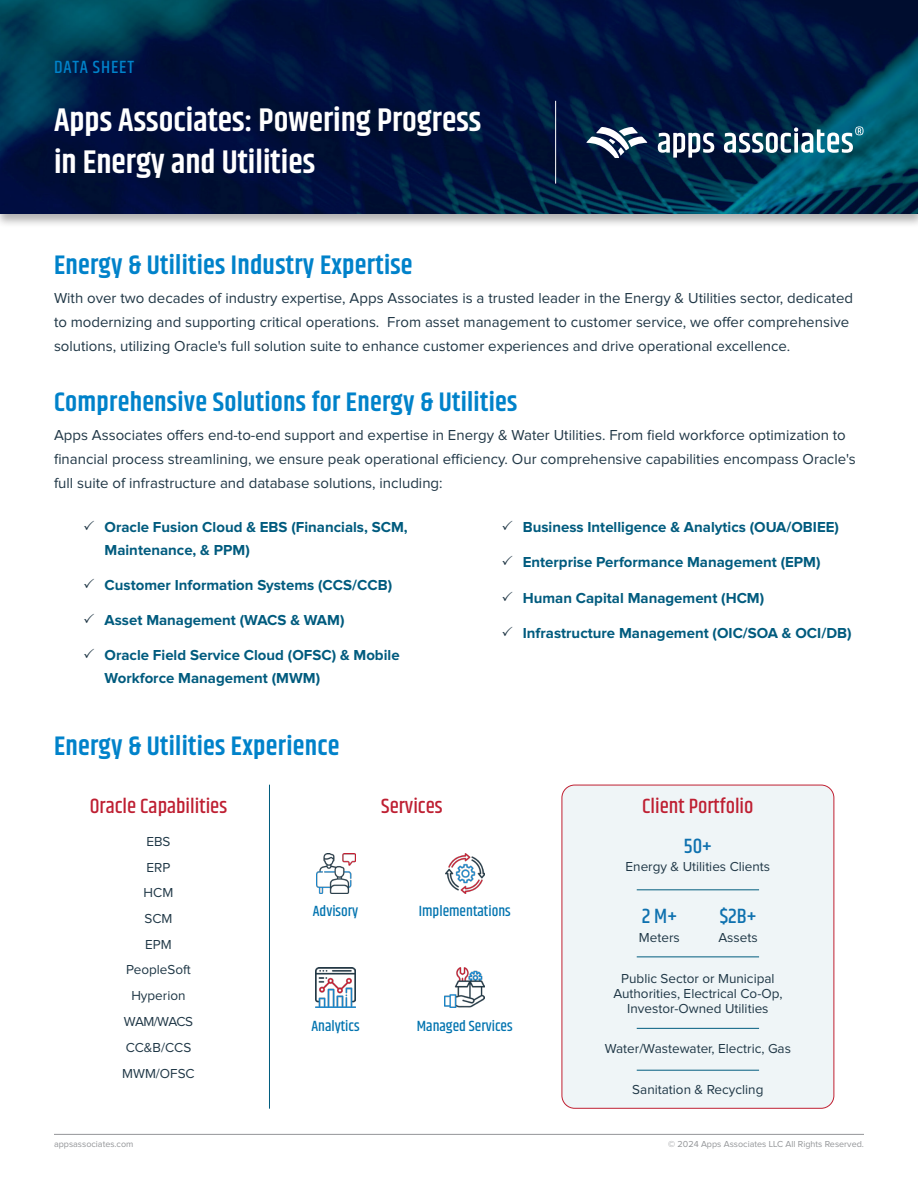
<style>
.page{position:relative;width:918px;height:1188px;background:#fff}
.page>*{position:absolute;margin:0;border:0;box-sizing:border-box;transform-origin:0 0}
.t1{font:600 33px/42px "Khand";color:#fff}
.Body{font:600 27px "Khand";letter-spacing:.01em;color:#0082ca}
.Body-2{font:500 21px "Khand";color:#be1f32}
.Body-3{font:500 21px "Khand";color:#0e71af}
.t2{font:500 18px "Khand";letter-spacing:.05em;color:#0083ca}
.Body-4{font:15px/24px "Proxima Nova";color:#203746}
.Body-5{font:700 15px/22.5px "Proxima Nova";color:#005b7e}
.Body-6{font:500 15px "Khand";color:#0073af}
.Body-7{font:13.5px/25.7px "Proxima Nova";color:#1f3746;text-align:center}
.t3{font:9px "Proxima Nova";color:#939598}
</style>
<div class="page">
<div style="left:0;top:0;width:918px;height:228px;background:#231f20;opacity:.35"></div>
<img style="left:0;top:0;width:918px;height:213px">
<hr style="left:555px;top:101px;width:1px;height:83px;background:#fff">
<svg style="left:586px;top:127px;width:61px;height:31px"></svg>
<svg style="left:658px;top:126px;width:206px;height:32px"></svg>
<hr style="left:54px;top:1134px;width:810px;height:1px;background:#939598">
<div style="left:562px;top:785px;width:272px;height:323px;background:#eff5f7;border-radius:13px"></div>
<div style="left:562px;top:785px;width:272px;height:324px;border:1px solid #c02032;border-radius:13px"></div>
<hr style="left:269px;top:785px;width:1px;height:324px;background:#005c7e">
<hr style="left:637px;top:889px;width:122px;height:1px;background:#005c7e">
<hr style="left:637px;top:957px;width:122px;height:1px;background:#005c7e">
<hr style="left:637px;top:1028px;width:122px;height:1px;background:#005c7e">
<hr style="left:637px;top:1070px;width:122px;height:1px;background:#005c7e">
<img style="left:445px;top:968px;width:39px;height:39px">
<img style="left:446px;top:854px;width:39px;height:39px">
<img style="left:316px;top:968px;width:39px;height:39px">
<img style="left:316px;top:854px;width:40px;height:39px">
<p class="t2" style="left:54px;top:56px;width:82px">DATA SHEET</p>
<p class="t1" style="left:54px;top:101px;width:429px">Apps Associates: Powering Progress in Energy and Utilities</p>
<p class="Body" style="left:54px;top:247px;width:360px">Energy &amp; Utilities Industry Expertise</p>
<p class="Body-4" style="left:54px;top:286px;width:801px">With over two decades of industry expertise, Apps Associates is a trusted leader in the Energy &amp; Utilities sector, dedicated to modernizing and supporting critical operations. From asset management to customer service, we offer comprehensive solutions, utilizing Oracle's full solution suite to enhance customer experiences and drive operational excellence.</p>
<p class="Body" style="left:54px;top:384px;width:465px">Comprehensive Solutions for Energy &amp; Utilities</p>
<p class="Body-4" style="left:54px;top:423px;width:803px">Apps Associates offers end-to-end support and expertise in Energy &amp; Water Utilities. From field workforce optimization to financial process streamlining, we ensure peak operational efficiency. Our comprehensive capabilities encompass Oracle's full suite of infrastructure and database solutions, including:</p>
<p class="Body-5" style="left:105px;top:516px;width:305px">Oracle Fusion Cloud &amp; EBS (Financials, SCM,<br>Maintenance, &amp; PPM)</p>
<p class="Body-5" style="left:105px;top:574px;width:289px">Customer Information Systems (CCS/CCB)</p>
<p class="Body-5" style="left:105px;top:609px;width:241px">Asset Management (WACS &amp; WAM)</p>
<p class="Body-5" style="left:105px;top:644px;width:297px">Oracle Field Service Cloud (OFSC) &amp; Mobile<br>Workforce Management (MWM)</p>
<p class="Body-5" style="left:523px;top:516px;width:318px">Business Intelligence &amp; Analytics (OUA/OBIEE)</p>
<p class="Body-5" style="left:523px;top:551px;width:299px">Enterprise Performance Management (EPM)</p>
<p class="Body-5" style="left:523px;top:587px;width:243px">Human Capital Management (HCM)</p>
<p class="Body-5" style="left:523px;top:622px;width:330px">Infrastructure Management (OIC/SOA &amp; OCI/DB)</p>
<p class="Body" style="left:54px;top:728px;width:287px">Energy &amp; Utilities Experience</p>
<p class="Body-2" style="left:90px;top:793px;width:139px">Oracle Capabilities</p>
<p class="Body-7" style="left:122px;top:829px;width:74px">EBS<br>ERP<br>HCM<br>SCM<br>EPM<br>PeopleSoft<br>Hyperion<br>WAM/WACS<br>CC&amp;B/CCS<br>MWM/OFSC</p>
<p class="Body-2" style="left:381px;top:793px;width:63px">Services</p>
<p class="Body-6" style="left:313px;top:902px;width:47px">Advisory</p>
<p class="Body-6" style="left:419px;top:902px;width:93px">Implementations</p>
<p class="Body-6" style="left:311px;top:1017px;width:50px">Analytics</p>
<p class="Body-6" style="left:417px;top:1017px;width:97px">Managed Services</p>
<p class="Body-2" style="left:642px;top:793px;width:113px">Client Portfolio</p>
<p class="Body-3" style="left:684px;top:833px;width:30px">50+</p>
<p class="Body-7" style="left:626px;top:854px;width:146px">Energy &amp; Utilities Clients</p>
<p class="Body-3" style="left:642px;top:903px;width:37px">2 M+</p>
<p class="Body-7" style="left:639px;top:925px;width:42px">Meters</p>
<p class="Body-3" style="left:720px;top:903px;width:38px">$2B+</p>
<p class="Body-7" style="left:718px;top:925px;width:41px">Assets</p>
<p class="Body-7" style="left:613px;top:971px;width:171px;line-height:15px">Public Sector or Municipal<br>Authorities, Electrical Co-Op,<br>Investor-Owned Utilities</p>
<p class="Body-7" style="left:605px;top:1036px;width:188px">Water/Wastewater, Electric, Gas</p>
<p class="Body-7" style="left:632px;top:1077px;width:133px">Sanitation &amp; Recycling</p>
<p class="t3" style="left:54px;top:1139px;width:81px">appsassociates.com</p>
<p class="t3" style="left:668px;top:1139px;width:197px">© 2024 Apps Associates LLC All Rights Reserved.</p>
</div>
